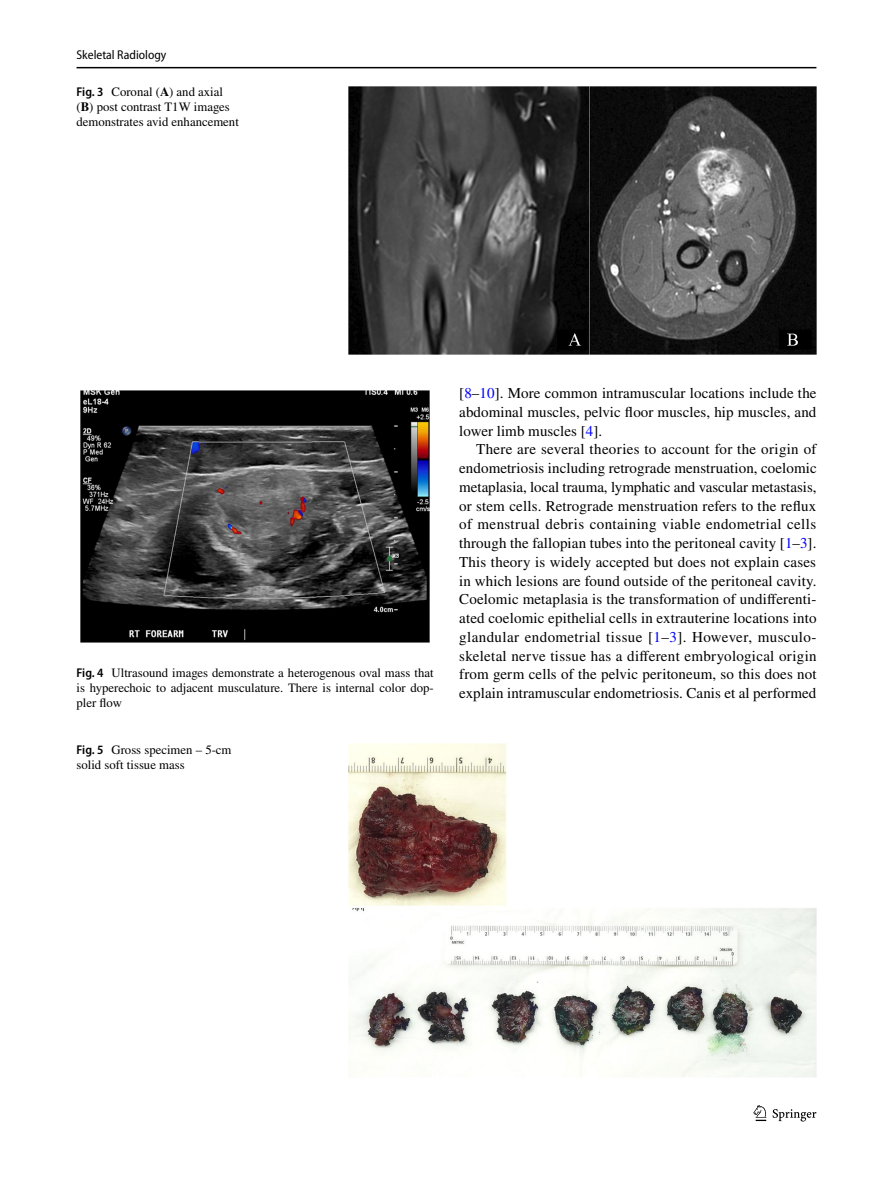
<style>
.page{position:relative;width:893px;height:1187px;background:#fff}
.page>*{position:absolute;margin:0;border:0;box-sizing:border-box;transform-origin:0 0}
.t1{font:15px/18.8px "STIX";letter-spacing:.005em;color:#000;text-align:justify}
.t2{font:12.75px/15px "STIX";color:#000}
.t3{font:semi-condensed 12.75px "Myriad Pro";color:#000}
.s1{font-family:"Myriad Pro";font-weight:600;font-stretch:semi-condensed}
.s2{font-weight:700}
.s3{color:#00f}
</style>
<div class="page">
<hr style="left:77px;top:67px;width:739px;height:1px;background:#000">
<svg style="left:753px;top:1105px;width:13px;height:15px"></svg>
<svg style="left:773px;top:1109px;width:43px;height:12px"></svg>
<img style="left:349px;top:87px;width:467px;height:267px">
<img style="left:81px;top:390px;width:348px;height:252px">
<img style="left:349px;top:744px;width:467px;height:333px">
<p class="t3" style="left:77px;top:48px;width:91px">Skeletal Radiology</p>
<p class="t2" style="left:77px;top:85px;width:164px"><span class="s1">Fig. 3</span> Coronal (<span class="s2">A</span>) and axial (<span class="s2">B</span>) post contrast T1W images demonstrates avid enhancement</p>
<p class="t2" style="left:77px;top:666px;width:359px;text-align:justify"><span class="s1">Fig. 4</span> Ultrasound images demonstrate a heterogenous oval mass that is hyperechoic to adjacent musculature. There is internal color dop&shy;pler flow</p>
<p class="t2" style="left:77px;top:742px;width:157px"><span class="s1">Fig. 5</span> Gross specimen – 5-cm solid soft tissue mass</p>
<p class="t1" style="left:459px;top:384px;width:359px">[<span class="s3">8</span>–<span class="s3">10</span>]. More common intramuscular locations include the abdominal muscles, pelvic floor muscles, hip muscles, and lower limb muscles [<span class="s3">4</span>].</p>
<p class="t1" style="left:459px;top:441px;width:359px;text-indent:17px">There are several theories to account for the origin of endometriosis including retrograde menstruation, coelomic metaplasia, local trauma, lymphatic and vascular metastasis, or stem cells. Retrograde menstruation refers to the reflux of menstrual debris containing viable endometrial cells through the fallopian tubes into the peritoneal cavity [<span class="s3">1</span>–<span class="s3">3</span>].<br>This theory is widely accepted but does not explain cases in which lesions are found outside of the peritoneal cavity.<br>Coelomic metaplasia is the transformation of undifferenti&shy;ated coelomic epithelial cells in extrauterine locations into glandular endometrial tissue [<span class="s3">1</span>–<span class="s3">3</span>]. However, musculo&shy;skeletal nerve tissue has a different embryological origin from germ cells of the pelvic peritoneum, so this does not explain intramuscular endometriosis. Canis et al performed</p>
</div>
